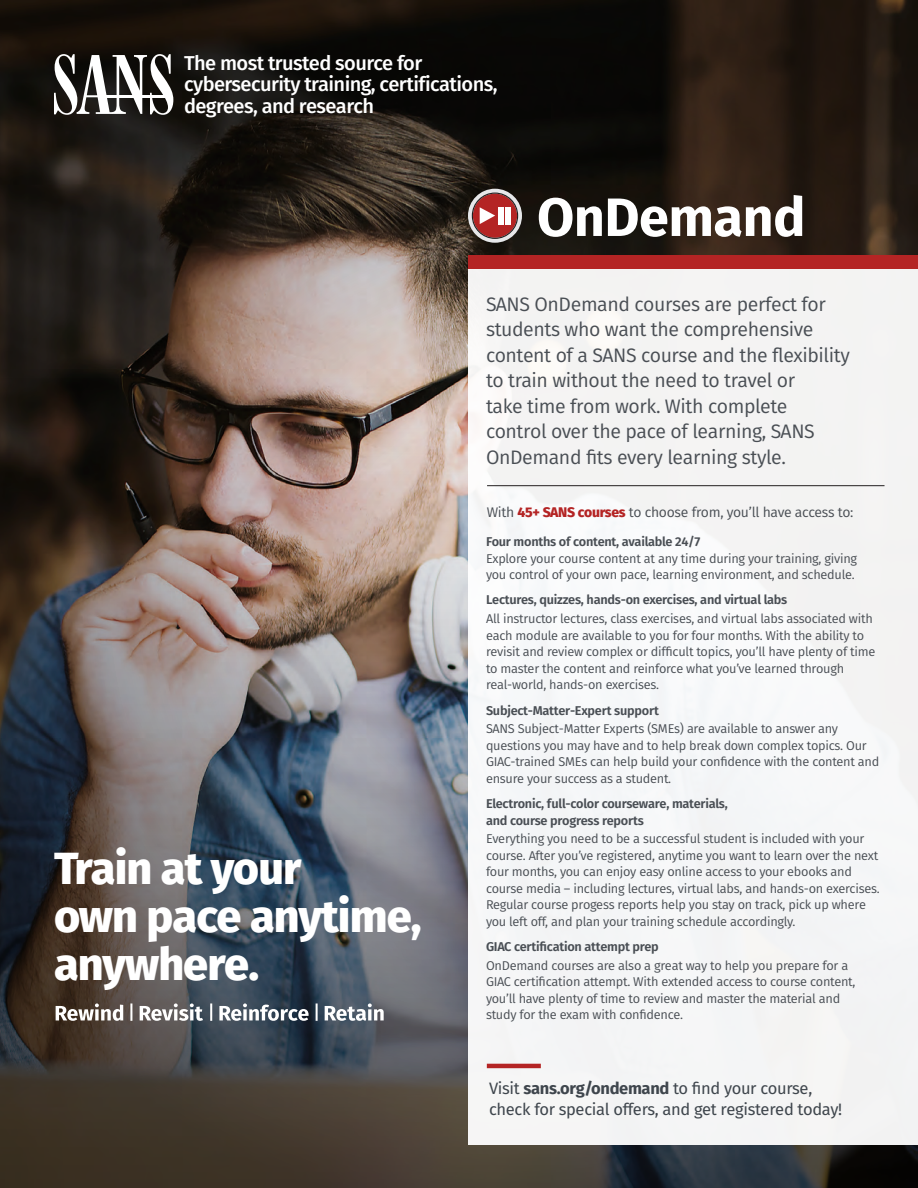
<style>
.page{position:relative;width:918px;height:1188px;background:#fff}
.page>*{position:absolute;margin:0;border:0;box-sizing:border-box;transform-origin:0 0}
.t1{font:700 54px "Fira Sans";letter-spacing:-.01em;color:#fff}
.t2{font:800 45px/48px "Fira Sans";letter-spacing:-.02em;color:#fff}
.t3{font:500 20.1px/21.8px "Fira Sans";letter-spacing:-.03em;color:#fff}
.t4{font:19.5px/25.5px "Fira Sans";letter-spacing:-.02em;color:#494e54}
.t5{font:16.5px/21px "Fira Sans";letter-spacing:-.02em;color:#3f464d}
.t6{font:13.95px "Fira Sans";letter-spacing:-.02em;color:#494e54}
.t7{font:12.75px/16.5px "Fira Sans";letter-spacing:-.02em;color:#494e54}
.t8{font:600 12.75px/16.5px "Fira Sans";letter-spacing:-.02em;color:#494e54}
.s1{font-weight:800;color:#b42424}
.s2{font-weight:700}
</style>
<div class="page">
<svg style="left:0;top:0;width:918px;height:378px;background:#312821"></svg>
<img style="left:0;top:378px;width:918px;height:810px">
<div style="left:468px;top:268px;width:450px;height:877px;background:#f4f5f5"></div>
<div style="left:468px;top:255px;width:450px;height:13px;background:#b42424"></div>
<hr style="left:487px;top:485px;width:398px;height:1px;background:#231f20">
<svg style="left:325px;top:1003px;width:59px;height:18px"></svg>
<svg style="left:219px;top:1003px;width:90px;height:18px"></svg>
<svg style="left:140px;top:1003px;width:63px;height:18px"></svg>
<svg style="left:56px;top:1003px;width:67px;height:18px"></svg>
<svg style="left:130px;top:1003px;width:2px;height:18px"></svg>
<svg style="left:210px;top:1003px;width:2px;height:18px"></svg>
<svg style="left:316px;top:1003px;width:2px;height:18px"></svg>
<svg style="left:54px;top:54px;width:119px;height:61px"></svg>
<hr style="left:98px;top:95px;width:73px;height:2px;background:#fff">
<hr style="left:487px;top:1064px;width:54px;height:4px;background:#b42424">
<svg style="left:468px;top:189px;width:54px;height:54px"></svg>
<svg style="left:472px;top:193px;width:46px;height:46px;background:#ac5656"></svg>
<div style="left:498px;top:207px;width:5px;height:17px;background:#fff"></div>
<div style="left:505px;top:207px;width:5px;height:17px;background:#fff"></div>
<p class="t3" style="left:184px;top:52px;width:315px">The most trusted source for cybersecurity training, certifications, degrees, and research</p>
<p class="t1" style="left:537px;top:179px;width:270px">OnDemand</p>
<p class="t4" style="left:486px;top:291px;width:366px">SANS OnDemand courses are perfect for students who want the comprehensive content of a SANS course and the flexibility to train without the need to travel or<br>take time from work. With complete control over the pace of learning, SANS OnDemand fits every learning style.</p>
<p class="t2" style="left:54px;top:845px;width:369px">Train at your<br>own pace anytime, anywhere.</p>
<p class="t6" style="left:487px;top:503px;width:368px">With <span class="s1">45+ SANS courses</span> to choose from, you’ll have access to:</p>
<p class="t8" style="left:486px;top:533px;width:216px">Four months of content, available 24/7</p>
<p class="t7" style="left:486px;top:550px;width:373px">Explore your course content at any time during your training, giving you control of your own pace, learning environment, and schedule.</p>
<p class="t8" style="left:486px;top:592px;width:303px">Lectures, quizzes, hands-on exercises, and virtual labs</p>
<p class="t7" style="left:486px;top:610px;width:391px">All instructor lectures, class exercises, and virtual labs associated with each module are available to you for four months. With the ability to revisit and review complex or difficult topics, you’ll have plenty of time to master the content and reinforce what you’ve learned through real-world, hands-on exercises.</p>
<p class="t8" style="left:486px;top:702px;width:174px">Subject-Matter-Expert support</p>
<p class="t7" style="left:486px;top:721px;width:395px">SANS Subject-Matter Experts (SMEs) are available to answer any questions you may have and to help break down complex topics. Our GIAC-trained SMEs can help build your confidence with the content and ensure your success as a student.</p>
<p class="t8" style="left:486px;top:795px;width:243px">Electronic, full-color courseware, materials, and course progress reports</p>
<p class="t7" style="left:486px;top:831px;width:395px">Everything you need to be a successful student is included with your course. After you’ve registered, anytime you want to learn over the next four months, you can enjoy easy online access to your ebooks and course media – including lectures, virtual labs, and hands-on exercises.<br>Regular course progess reports help you stay on track, pick up where you left off, and plan your training schedule accordingly.</p>
<p class="t8" style="left:486px;top:938px;width:174px">GIAC certification attempt prep</p>
<p class="t7" style="left:486px;top:957px;width:371px">OnDemand courses are also a great way to help you prepare for a GIAC certification attempt. With extended access to course content, you’ll have plenty of time to review and master the material and study for the exam with confidence.</p>
<p class="t5" style="left:489px;top:1078px;width:355px">Visit <span class="s2">sans.org/ondemand</span> to find your course, check for special offers, and get registered today!</p>
</div>
